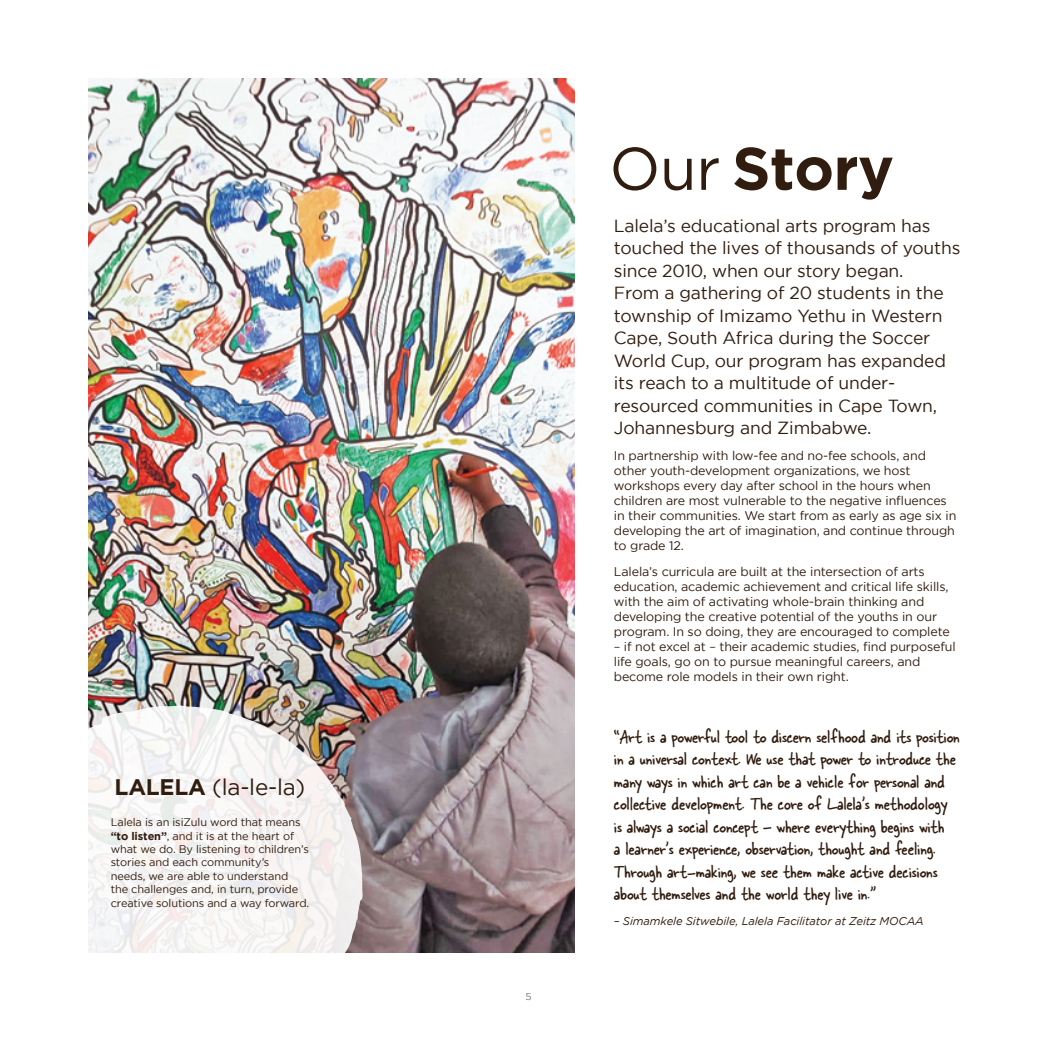
<style>
.page{position:relative;width:1053px;height:1053px;background:#fff}
.page>*{position:absolute;margin:0;border:0;box-sizing:border-box;transform-origin:0 0}
.t1{font:700 60px "Gotham";letter-spacing:-.01em;color:#311d0f}
.t2{font:22.5px "Gotham";color:#311d0f}
.t3{font:20px/22.5px "Skippy Sharp";letter-spacing:-.01em;color:#311d0f}
.t4{font:17.5px/22.5px "Gotham";letter-spacing:-.01em;color:#311d0f}
.t5{font:12.5px/15px "Gotham";letter-spacing:-.01em;color:#311d0f}
.t6{font:italic 11.25px "Gotham";letter-spacing:-.01em;color:#311d0f}
.t7{font:11px/13.4px "Gotham";letter-spacing:-.01em;color:#311d0f}
.t8{font:10px "Gotham";color:#817066}
.s1{font-weight:700}
.s2{font-weight:400}
</style>
<div class="page">
<img style="left:89px;top:79px;width:485px;height:873px">
<svg style="left:88px;top:705px;width:275px;height:248px;fill:#f4f2f1"></svg>
<h2 class="t2" style="left:115px;top:774px;width:192px"><span class="s1">LALELA</span> (la-le-la)</h2>
<p class="t7" style="left:111px;top:815px;width:200px">Lalela is an isiZulu word that means <span class="s1">“to listen”</span>, and it is at the heart of what we do. By listening to children’s stories and each community’s<br>needs, we are able to understand<br>the challenges and, in turn, provide creative solutions and a way forward.</p>
<p class="t8" style="left:525px;top:990px;width:8px">5</p>
<h1 class="t1" style="left:609px;top:134px;width:286px"><span class="s2">Our</span> Story</h1>
<p class="t4" style="left:614px;top:214px;width:348px">Lalela’s educational arts program has touched the lives of thousands of youths since 2010, when our story began.<br>From a gathering of 20 students in the township of Imizamo Yethu in Western Cape, South Africa during the Soccer World Cup, our program has expanded its reach to a multitude of under&shy;resourced communities in Cape Town, Johannesburg and Zimbabwe.</p>
<p class="t5" style="left:614px;top:448px;width:344px">In partnership with low-fee and no-fee schools, and other youth-development organizations, we host workshops every day after school in the hours when children are most vulnerable to the negative influences in their communities. We start from as early as age six in developing the art of imagination, and continue through to grade 12.</p>
<p class="t5" style="left:614px;top:563px;width:337px">Lalela’s curricula are built at the intersection of arts education, academic achievement and critical life skills, with the aim of activating whole-brain thinking and developing the creative potential of the youths in our program. In so doing, they are encouraged to complete</p>
<p class="t5" style="left:614px;top:638px;width:343px">– if not excel at – their academic studies, find purposeful life goals, go on to pursue meaningful careers, and become role models in their own right.</p>
<p class="t3" style="left:614px;top:725px;width:347px">“Art is a powerful tool to discern selfhood and its position in a universal context. We use that power to introduce the many ways in which art can be a vehicle for personal and collective development. The core of Lalela’s methodology is always a social concept – where everything begins with<br>a learner’s experience, observation, thought and feeling.<br>Through art-making, we see them make active decisions about themselves and the world they live in."</p>
<p class="t6" style="left:614px;top:914px;width:311px">– Simamkele Sitwebile, Lalela Facilitator at Zeitz MOCAA</p>
</div>
